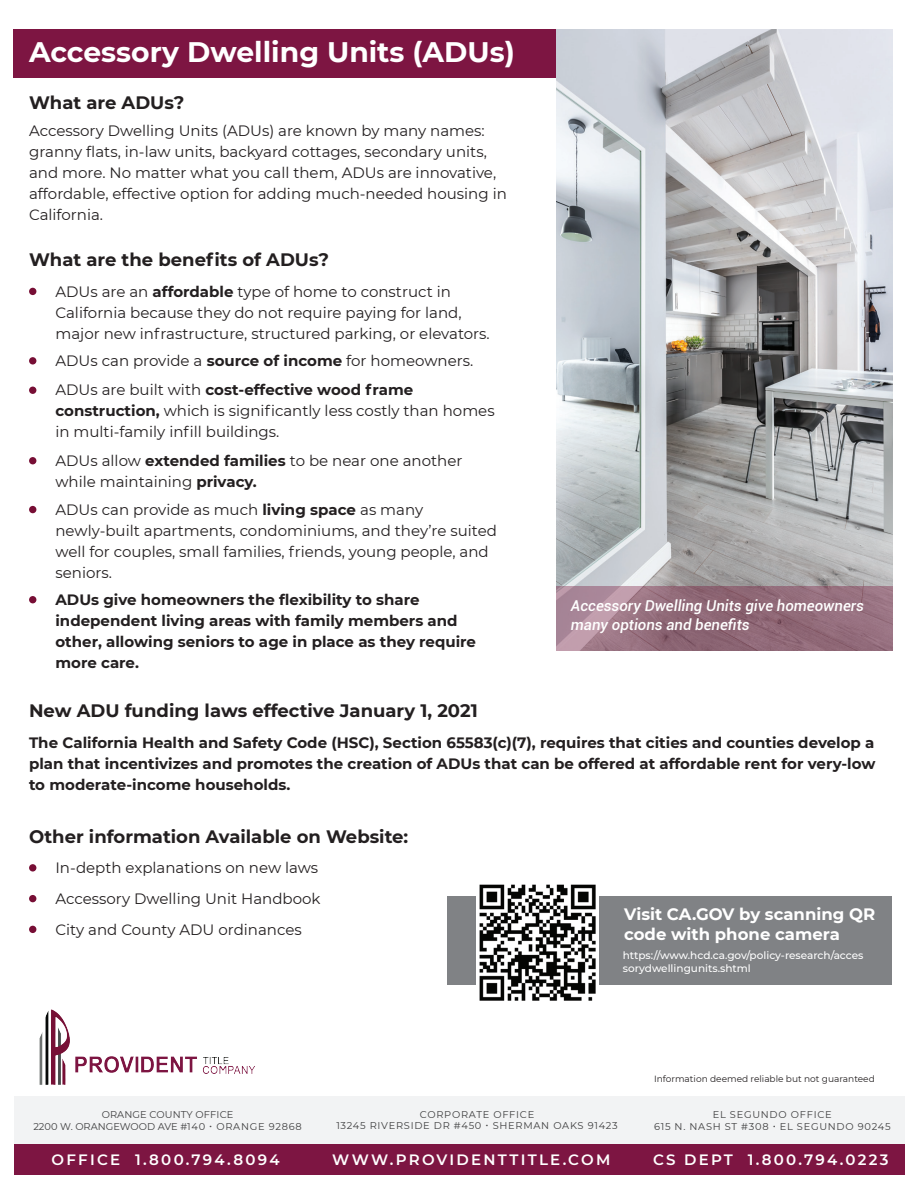
<style>
.page{position:relative;width:918px;height:1188px;background:#fff}
.page>*{position:absolute;margin:0;border:0;box-sizing:border-box;transform-origin:0 0}
.t1{font:700 28.2px "Montserrat";color:#fff}
.t2{font:700 18px "Montserrat";color:#231f20}
.t3{font:700 16.5px/19.5px "Montserrat";color:#fff}
.t4{font:15px/21px "Montserrat";color:#231f20}
.t5{font:700 15px/21px "Montserrat";color:#231f20;text-align:justify}
.t6{font:600 15px "Montserrat";letter-spacing:.15em;color:#fff}
.t7{font:italic 500 15px/19.5px "Roboto";color:#fff}
.t8{font:500 10.5px/13.5px "Montserrat";color:#fff}
.t9{font:9.9px/11.9px "Montserrat";letter-spacing:.075em;color:#3e3e3f;text-align:center}
.t10{font:9.9px/11.9px "Montserrat";letter-spacing:.01em;color:#3e3e3f;text-align:center}
.t11{font:9px "Montserrat";color:#231f20}
.s1{font-weight:700}
</style>
<div class="page">
<div style="left:14px;top:29px;width:878px;height:48px;background:#7d1542"></div>
<img style="left:556px;top:29px;width:337px;height:557px">
<svg style="left:556px;top:586px;width:337px;height:65px;background:#977180"></svg>
<div style="left:29px;top:288px;width:7px;height:7px;background:#770e35;border-radius:50%"></div>
<div style="left:29px;top:864px;width:7px;height:8px;background:#770e35;border-radius:50%"></div>
<div style="left:29px;top:895px;width:7px;height:7px;background:#770e35;border-radius:50%"></div>
<div style="left:29px;top:926px;width:7px;height:7px;background:#770e35;border-radius:50%"></div>
<div style="left:29px;top:387px;width:7px;height:7px;background:#770e35;border-radius:50%"></div>
<div style="left:29px;top:457px;width:7px;height:7px;background:#770e35;border-radius:50%"></div>
<div style="left:29px;top:506px;width:7px;height:7px;background:#770e35;border-radius:50%"></div>
<div style="left:29px;top:596px;width:7px;height:7px;background:#770e35;border-radius:50%"></div>
<div style="left:29px;top:357px;width:7px;height:8px;background:#770e35;border-radius:50%"></div>
<div style="left:14px;top:1097px;width:890px;height:77px;background:#f2f3f4"></div>
<div style="left:14px;top:1144px;width:890px;height:31px;background:#7d1542"></div>
<div style="left:448px;top:896px;width:444px;height:89px;background:#808285"></div>
<img style="left:476px;top:884px;width:123px;height:117px">
<img style="left:39px;top:1009px;width:216px;height:76px">
<h1 class="t1" style="left:29px;top:31px;width:487px">Accessory Dwelling Units (ADUs)</h1>
<p class="t2" style="left:29px;top:90px;width:157px">What are ADUs?</p>
<p class="t4" style="left:29px;top:119px;width:479px">Accessory Dwelling Units (ADUs) are known by many names: granny flats, in-law units, backyard cottages, secondary units, and more. No matter what you call them, ADUs are innovative, affordable, effective option for adding much-needed housing in California.</p>
<p class="t2" style="left:29px;top:246px;width:301px">What are the benefits of ADUs?</p>
<p class="t4" style="left:55px;top:280px;width:436px">ADUs are an <span class="s1">affordable</span> type of home to construct in<br>California because they do not require paying for land, major new infrastructure, structured parking, or elevators.</p>
<p class="t4" style="left:55px;top:350px;width:419px">ADUs can provide a <span class="s1">source of income</span> for homeowners.</p>
<p class="t4" style="left:55px;top:379px;width:441px">ADUs are built with <span class="s1">cost-effective wood frame construction,</span> which is significantly less costly than homes in multi-family infill buildings.</p>
<p class="t4" style="left:55px;top:450px;width:408px">ADUs allow <span class="s1">extended families</span> to be near one another while maintaining <span class="s1">privacy.</span></p>
<p class="t4" style="left:55px;top:498px;width:443px">ADUs can provide as much <span class="s1">living space</span> as many newly-built apartments, condominiums, and they’re suited well for couples, small families, friends, young people, and seniors.</p>
<p class="t5" style="left:55px;top:588px;width:422px;text-align:left">ADUs give homeowners the flexibility to share independent living areas with family members and other, allowing seniors to age in place as they require more care.</p>
<p class="t2" style="left:29px;top:697px;width:450px">New ADU funding laws effective January 1, 2021</p>
<p class="t7" style="left:571px;top:595px;width:295px">Accessory Dwelling Units give homeowners many options and benefits</p>
<p class="t5" style="left:29px;top:732px;width:848px">The California Health and Safety Code (HSC), Section 65583(c)(7), requires that cities and counties develop a plan that incentivizes and promotes the creation of ADUs that can be offered at affordable rent for very-low to moderate-income households.</p>
<p class="t2" style="left:29px;top:824px;width:381px">Other information Available on Website:</p>
<p class="t4" style="left:55px;top:852px;width:267px;line-height:30.8px">In-depth explanations on new laws<br>Accessory Dwelling Unit Handbook<br>City and County ADU ordinances</p>
<p class="t3" style="left:624px;top:904px;width:252px">Visit CA.GOV by scanning QR code with phone camera</p>
<p class="t8" style="left:623px;top:948px;width:242px">https://www.hcd.ca.gov/policy-research/acces sorydwellingunits.shtml</p>
<p class="t11" style="left:654px;top:1073px;width:222px">Information deemed reliable but not guaranteed</p>
<p class="t9" style="left:654px;top:1108px;width:238px">EL SEGUNDO OFFICE<br>615 N. NASH ST #308 EL SEGUNDO 90245</p>
<p class="t10" style="left:33px;top:1108px;width:270px">ORANGE COUNTY OFFICE<br>2200 W. ORANGEWOOD AVE #140 ORANGE 92868</p>
<p class="t9" style="left:336px;top:1108px;width:283px">CORPORATE OFFICE<br>13245 RIVERSIDE DR #450 SHERMAN OAKS 91423</p>
<p class="t6" style="left:52px;top:1149px;width:230px">OFFICE 1.800.794.8094</p>
<p class="t6" style="left:332px;top:1149px;width:280px">WWW.PROVIDENTTITLE.COM</p>
<p class="t6" style="left:653px;top:1149px;width:237px">CS DEPT 1.800.794.0223</p>
</div>
